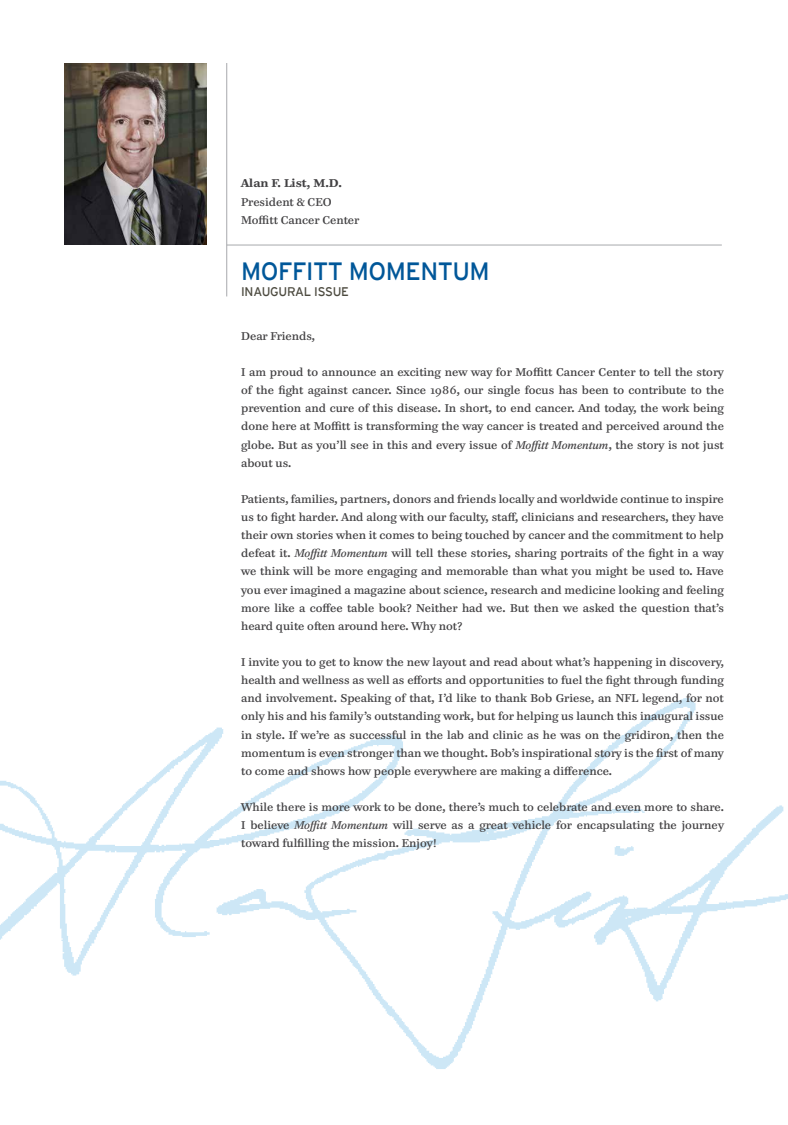
<style>
.page{position:relative;width:788px;height:1125px;background:#fff}
.page>*{position:absolute;margin:0;border:0;box-sizing:border-box;transform-origin:0 0}
.t1{font:25px "Interstate";letter-spacing:-.02em;color:#005799}
.t2{font:12.5px "Interstate";color:#4d4b40}
.t3{font:11.25px/18.1px "Paperback 9";color:#414042;text-align:justify}
.t4{font:700 11.25px "Paperback 9";color:#414042}
.s1{font-family:"Paperback 12";font-style:italic}
</style>
<div class="page">
<img style="left:0;top:698px;width:788px;height:371px">
<hr style="left:227px;top:245px;width:494px;height:1px;background:#a7a9ac">
<hr style="left:226px;top:63px;width:1px;height:233px;background:#a7a9ac">
<img style="left:64px;top:63px;width:143px;height:182px">
<p class="t4" style="left:241px;top:176px;width:102px">Alan F. List, M.D.</p>
<p class="t3" style="left:241px;top:192px;width:120px;line-height:18.8px">President &amp; CEO<br>Moffitt Cancer Center</p>
<h1 class="t1" style="left:241px;top:257px;width:250px">MOFFITT MOMENTUM</h1>
<p class="t2" style="left:241px;top:284px;width:13px">INAUGURAL</p>
<p class="t2" style="left:314px;top:284px;width:12px">ISSUE</p>
<p class="t3" style="left:241px;top:327px;width:75px">Dear Friends,</p>
<p class="t3" style="left:241px;top:363px;width:484px">I am proud to announce an exciting new way for Moffitt Cancer Center to tell the story of the fight against cancer. Since 1986, our single focus has been to contribute to the prevention and cure of this disease. In short, to end cancer. And today, the work being done here at Moffitt is transforming the way cancer is treated and perceived around the globe. But as you’ll see in this and every issue of <span class="s1">Moffitt Momentum</span>, the story is not just about us.</p>
<p class="t3" style="left:241px;top:490px;width:484px">Patients, families, partners, donors and friends locally and worldwide continue to inspire us to fight harder. And along with our faculty, staff, clinicians and researchers, they have their own stories when it comes to being touched by cancer and the commitment to help defeat it. <span class="s1">Moffitt Momentum</span> will tell these stories, sharing portraits of the fight in a way we think will be more engaging and memorable than what you might be used to. Have you ever imagined a magazine about science, research and medicine looking and feeling more like a coffee table book? Neither had we. But then we asked the question that’s heard quite often around here. Why not?</p>
<p class="t3" style="left:241px;top:653px;width:484px">I invite you to get to know the new layout and read about what’s happening in discovery, health and wellness as well as efforts and opportunities to fuel the fight through funding and involvement. Speaking of that, I’d like to thank Bob Griese, an NFL legend, for not only his and his family’s outstanding work, but for helping us launch this inaugural issue in style. If we’re as successful in the lab and clinic as he was on the gridiron, then the momentum is even stronger than we thought. Bob’s inspirational story is the first of many to come and shows how people everywhere are making a difference.</p>
<p class="t3" style="left:241px;top:798px;width:484px">While there is more work to be done, there’s much to celebrate and even more to share.<br>I believe <span class="s1">Moffitt Momentum</span> will serve as a great vehicle for encapsulating the journey toward fulfilling the mission. Enjoy!</p>
</div>
